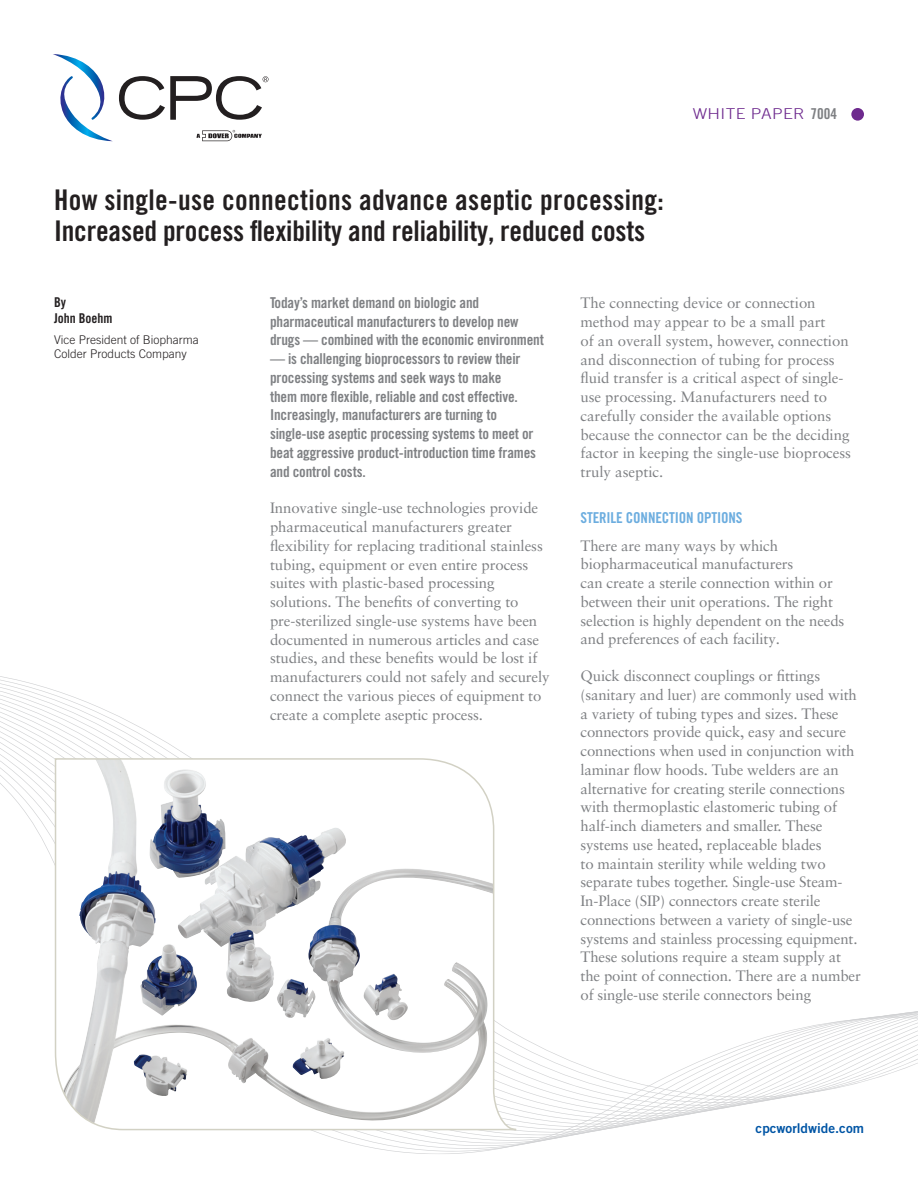
<style>
.page{position:relative;width:918px;height:1188px;background:#fff}
.page>*{position:absolute;margin:0;border:0;box-sizing:border-box;transform-origin:0 0}
.t1{font:28.5px/31.5px "Trade Gothic LT Pro Bd Cn 20";letter-spacing:-.005em;color:#231f20}
.t2{font:15px/18.8px "Sabon LT Pro";letter-spacing:-.01em;color:#7e8083}
.INTRO{font:15px/18.8px "Trade Gothic LT Pro Bd Cn 20";letter-spacing:-.01em;color:#7e8083}
.t3{font:15px "Trade Gothic LT Pro Bd Cn 20";letter-spacing:-.01em;color:#6caddf}
.t4{font:300 15px "Trade Gothic LT Pro";letter-spacing:.02em;color:#6e2a8e;scale:1.16 1}
.t5{font:13.5px "Trade Gothic LT Pro Bd 2";color:#0155a5}
.t6{font:13.5px "Trade Gothic LT Pro Bd Cn 20";color:#231f20}
.t7{font:300 12px "Trade Gothic LT Pro";color:#231f20}
.s1{font-family:"Trade Gothic LT Pro Bd Cn 20";font-weight:400;color:#7e8083}
</style>
<div class="page">
<svg style="left:0;top:707px;width:918px;height:447px"></svg>
<svg style="left:54px;top:757px;width:464px;height:374px"></svg>
<div style="left:851px;top:108px;width:13px;height:13px;background:#6e2a8e;border-radius:50%"></div>
<svg style="left:53px;top:54px;width:59px;height:87px"></svg>
<svg style="left:196px;top:130px;width:66px;height:11px"></svg>
<svg style="left:119px;top:76px;width:149px;height:44px"></svg>
<p class="t1" style="left:54px;top:183px;width:611px">How single-use connections advance aseptic processing:<br>Increased process flexibility and reliability, reduced costs</p>
<p class="t4" style="left:693px;top:105px;width:126px">WHITE PAPER <span class="s1">7004</span></p>
<p class="t6" style="left:54px;top:294px;width:14px">By</p>
<p class="t6" style="left:54px;top:310px;width:60px">John Boehm</p>
<p class="t7" style="left:54px;top:332px;width:146px">Vice President of Biopharma</p>
<p class="t7" style="left:54px;top:347px;width:134px">Colder Products Company</p>
<p class="INTRO" style="left:270px;top:293px;width:275px">Today’s market demand on biologic and pharmaceutical manufacturers to develop new drugs — combined with the economic environment</p>
<p class="INTRO" style="left:270px;top:349px;width:268px">— is challenging bioprocessors to review their processing systems and seek ways to make<br>them more flexible, reliable and cost effective.<br>Increasingly, manufacturers are turning to single-use aseptic processing systems to meet or beat aggressive product-introduction time frames and control costs.</p>
<p class="t2" style="left:270px;top:498px;width:281px">Innovative single-use technologies provide pharmaceutical manufacturers greater flexibility for replacing traditional stainless tubing, equipment or even entire process suites with plastic-based processing solutions. The benefits of converting to pre-sterilized single-use systems have been documented in numerous articles and case studies, and these benefits would be lost if manufacturers could not safely and securely connect the various pieces of equipment to create a complete aseptic process.</p>
<p class="t2" style="left:580px;top:293px;width:272px">The connecting device or connection method may appear to be a small part<br>of an overall system, however, connection and disconnection of tubing for process fluid transfer is a critical aspect of single&shy;use processing. Manufacturers need to carefully consider the available options because the connector can be the deciding factor in keeping the single-use bioprocess truly aseptic.</p>
<p class="t3" style="left:580px;top:508px;width:164px">STERILE CONNECTION OPTIONS</p>
<p class="t2" style="left:580px;top:536px;width:265px">There are many ways by which biopharmaceutical manufacturers<br>can create a sterile connection within or between their unit operations. The right selection is highly dependent on the needs and preferences of each facility.</p>
<p class="t2" style="left:580px;top:666px;width:282px">Quick disconnect couplings or fittings (sanitary and luer) are commonly used with a variety of tubing types and sizes. These connectors provide quick, easy and secure connections when used in conjunction with laminar flow hoods. Tube welders are an alternative for creating sterile connections with thermoplastic elastomeric tubing of half-inch diameters and smaller. These systems use heated, replaceable blades<br>to maintain sterility while welding two separate tubes together. Single-use Steam-In-Place (SIP) connectors create sterile connections between a variety of single-use systems and stainless processing equipment.<br>These solutions require a steam supply at the point of connection. There are a number of single-use sterile connectors being</p>
<p class="t5" style="left:756px;top:1120px;width:110px">cpcworldwide.com</p>
</div>
